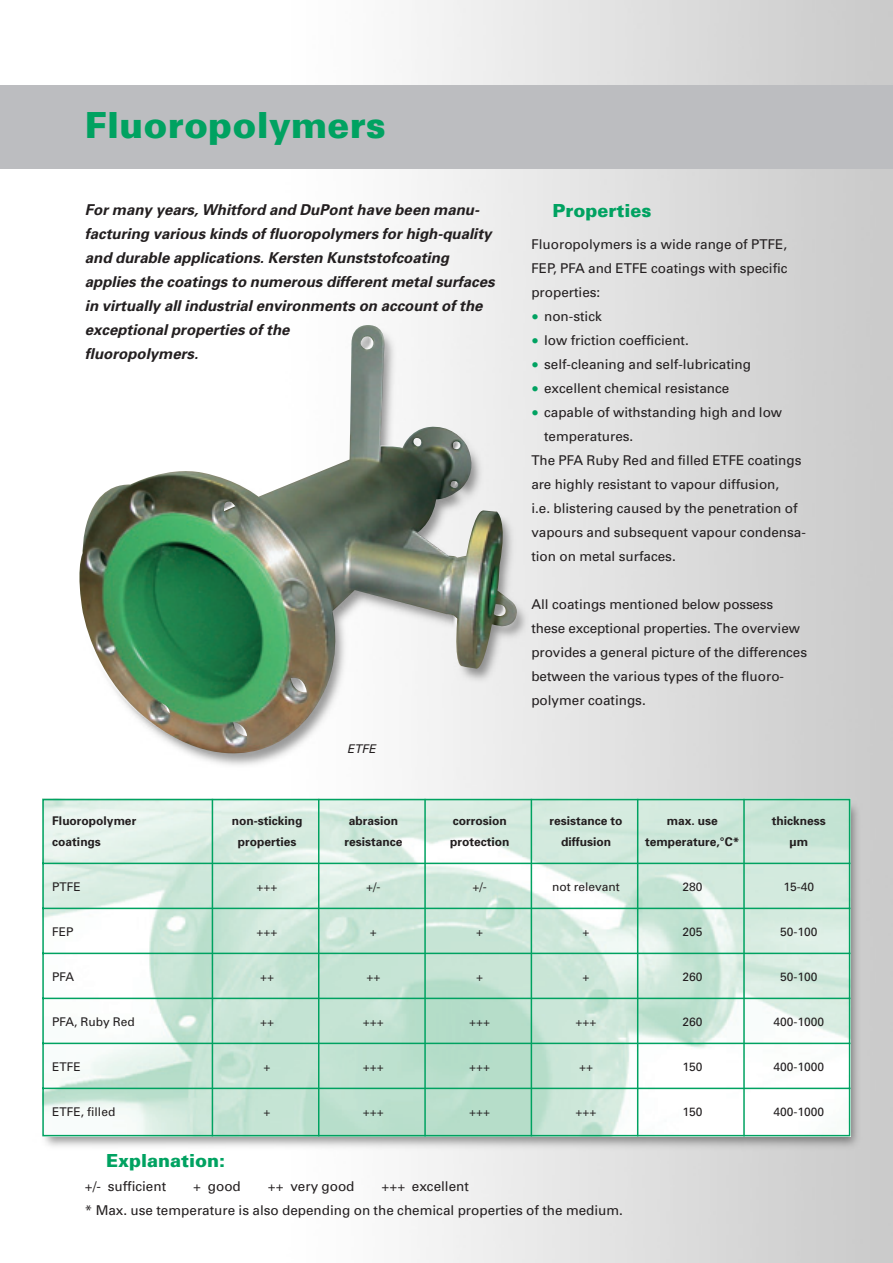
<style>
.page{position:relative;width:893px;height:1263px;background:#fff}
.page>*{position:absolute;margin:0;border:0;box-sizing:border-box;transform-origin:0 0}
.t1{font:900 36px "Univers";letter-spacing:.005em;color:#00a261}
.t2{font:900 18px "Univers";color:#00a261}
.t3{font:italic 700 15px/24px "Univers";color:#231f20}
.t4{font:13.5px/24px "Univers";color:#231f20}
.t5{font:12px "Univers";color:#231f20}
.t6{font:700 12px "Univers";color:#231f20}
.t7{font:italic 12px "Univers";color:#231f20}
.s1{font-size:21px;color:#00a261}
</style>
<div class="page">
<div style="left:0;top:85px;width:893px;height:83px;background:#bcbdc0"></div>
<svg style="left:42px;top:798px;width:810px;height:339px"></svg>
<hr style="left:212px;top:799px;width:1px;height:337px;background:#00a261">
<hr style="left:318px;top:799px;width:1px;height:337px;background:#00a261">
<hr style="left:424px;top:799px;width:2px;height:337px;background:#00a261">
<hr style="left:531px;top:799px;width:1px;height:337px;background:#00a261">
<hr style="left:637px;top:799px;width:1px;height:337px;background:#00a261">
<hr style="left:743px;top:799px;width:2px;height:337px;background:#00a261">
<img style="left:79px;top:325px;width:440px;height:433px">
<h1 class="t1" style="left:85px;top:112px;width:303px">Fluoropolymers</h1>
<p class="t3" style="left:85px;top:199px;width:414px">For many years,Whitford and DuPont have been manu&shy;facturing various kinds of fluoropolymers for high-quality and durable applications.Kersten Kunststofcoating applies the coatings to numerous different metalsurfaces in virtually allindustrialenvironments on account of the exceptionalproperties of the<br>fluoropolymers.</p>
<p class="t7" style="left:347px;top:745px;width:32px">ETFE</p>
<h2 class="t2" style="left:553px;top:204px;width:100px">Properties</h2>
<p class="t4" style="left:531px;top:233px;width:258px;text-align:justify">Fluoropolymers is a wide range of PTFE, FEP, PFA and ETFE coatings with specific properties:</p>
<p class="t4" style="left:531px;top:305px;width:72px"><span class="s1">•</span> non-stick</p>
<p class="t4" style="left:531px;top:329px;width:159px"><span class="s1">•</span> low friction coefficient.</p>
<p class="t4" style="left:531px;top:353px;width:221px"><span class="s1">•</span> self-cleaning and self-lubricating</p>
<p class="t4" style="left:531px;top:377px;width:200px"><span class="s1">•</span> excellent chemical resistance</p>
<p class="t4" style="left:531px;top:401px;width:252px"><span class="s1">•</span> capable of withstanding high and low</p>
<p class="t4" style="left:544px;top:425px;width:91px">temperatures.</p>
<p class="t4" style="left:531px;top:449px;width:272px">The PFA Ruby Red and filled ETFE coatings</p>
<p class="t4" style="left:531px;top:473px;width:249px">are highly resistant to vapour diffusion,</p>
<p class="t4" style="left:531px;top:497px;width:268px">i.e. blistering caused by the penetration of</p>
<p class="t4" style="left:531px;top:521px;width:276px">vapours and subsequent vapour condensa-</p>
<p class="t4" style="left:531px;top:545px;width:146px">tion on metal surfaces.</p>
<p class="t4" style="left:531px;top:593px;width:277px">All coatings mentioned below possess these exceptional properties. The overview provides a general picture of the differences between the various types of the fluoro&shy;polymer coatings.</p>
<p class="t6" style="left:52px;top:817px;width:85px">Fluoropolymer</p>
<p class="t6" style="left:232px;top:817px;width:72px">non-sticking</p>
<p class="t6" style="left:349px;top:817px;width:51px">abrasion</p>
<p class="t6" style="left:453px;top:817px;width:55px">corrosion</p>
<p class="t6" style="left:549px;top:817px;width:75px">resistance to</p>
<p class="t6" style="left:667px;top:817px;width:53px">max. use</p>
<p class="t6" style="left:772px;top:817px;width:56px">thickness</p>
<p class="t6" style="left:52px;top:838px;width:50px">coatings</p>
<p class="t6" style="left:238px;top:838px;width:60px">properties</p>
<p class="t6" style="left:344px;top:838px;width:60px">resistance</p>
<p class="t6" style="left:450px;top:838px;width:61px">protection</p>
<p class="t6" style="left:561px;top:838px;width:51px">diffusion</p>
<p class="t6" style="left:645px;top:838px;width:96px">temperature,°C*</p>
<p class="t6" style="left:789px;top:838px;width:20px">µm</p>
<p class="t5" style="left:52px;top:883px;width:30px">PTFE</p>
<p class="t5" style="left:257px;top:883px;width:23px">+++</p>
<p class="t5" style="left:366px;top:883px;width:16px">+/-</p>
<p class="t5" style="left:472px;top:883px;width:16px">+/-</p>
<p class="t5" style="left:552px;top:883px;width:69px">not relevant</p>
<p class="t5" style="left:682px;top:883px;width:22px">280</p>
<p class="t5" style="left:783px;top:883px;width:32px">15-40</p>
<p class="t5" style="left:52px;top:928px;width:23px">FEP</p>
<p class="t5" style="left:257px;top:928px;width:23px">+++</p>
<p class="t5" style="left:370px;top:928px;width:9px">+</p>
<p class="t5" style="left:476px;top:928px;width:9px">+</p>
<p class="t5" style="left:582px;top:928px;width:9px">+</p>
<p class="t5" style="left:682px;top:928px;width:22px">205</p>
<p class="t5" style="left:780px;top:928px;width:39px">50-100</p>
<p class="t5" style="left:52px;top:973px;width:23px">PFA</p>
<p class="t5" style="left:260px;top:973px;width:16px">++</p>
<p class="t5" style="left:366px;top:973px;width:16px">++</p>
<p class="t5" style="left:476px;top:973px;width:9px">+</p>
<p class="t5" style="left:582px;top:973px;width:9px">+</p>
<p class="t5" style="left:682px;top:973px;width:22px">260</p>
<p class="t5" style="left:780px;top:973px;width:39px">50-100</p>
<p class="t5" style="left:52px;top:1018px;width:84px">PFA, Ruby Red</p>
<p class="t5" style="left:260px;top:1018px;width:16px">++</p>
<p class="t5" style="left:363px;top:1018px;width:23px">+++</p>
<p class="t5" style="left:469px;top:1018px;width:23px">+++</p>
<p class="t5" style="left:575px;top:1018px;width:23px">+++</p>
<p class="t5" style="left:682px;top:1018px;width:22px">260</p>
<p class="t5" style="left:773px;top:1018px;width:52px">400-1000</p>
<p class="t5" style="left:52px;top:1063px;width:30px">ETFE</p>
<p class="t5" style="left:264px;top:1063px;width:9px">+</p>
<p class="t5" style="left:363px;top:1063px;width:23px">+++</p>
<p class="t5" style="left:469px;top:1063px;width:23px">+++</p>
<p class="t5" style="left:579px;top:1063px;width:16px">++</p>
<p class="t5" style="left:682px;top:1063px;width:22px">150</p>
<p class="t5" style="left:773px;top:1063px;width:52px">400-1000</p>
<p class="t5" style="left:52px;top:1108px;width:65px">ETFE, filled</p>
<p class="t5" style="left:264px;top:1108px;width:9px">+</p>
<p class="t5" style="left:363px;top:1108px;width:23px">+++</p>
<p class="t5" style="left:469px;top:1108px;width:23px">+++</p>
<p class="t5" style="left:575px;top:1108px;width:23px">+++</p>
<p class="t5" style="left:682px;top:1108px;width:22px">150</p>
<p class="t5" style="left:773px;top:1108px;width:52px">400-1000</p>
<h2 class="t2" style="left:106px;top:1154px;width:120px">Explanation:</h2>
<p class="t4" style="left:85px;top:1175px;width:83px">+/- sufficient</p>
<p class="t4" style="left:193px;top:1175px;width:49px">+ good</p>
<p class="t4" style="left:268px;top:1175px;width:88px">++ very good</p>
<p class="t4" style="left:85px;top:1175px;width:540px;text-indent:297px">+++ excellent<br>* Max. use temperature is also depending on the chemical properties of the medium.</p>
</div>
